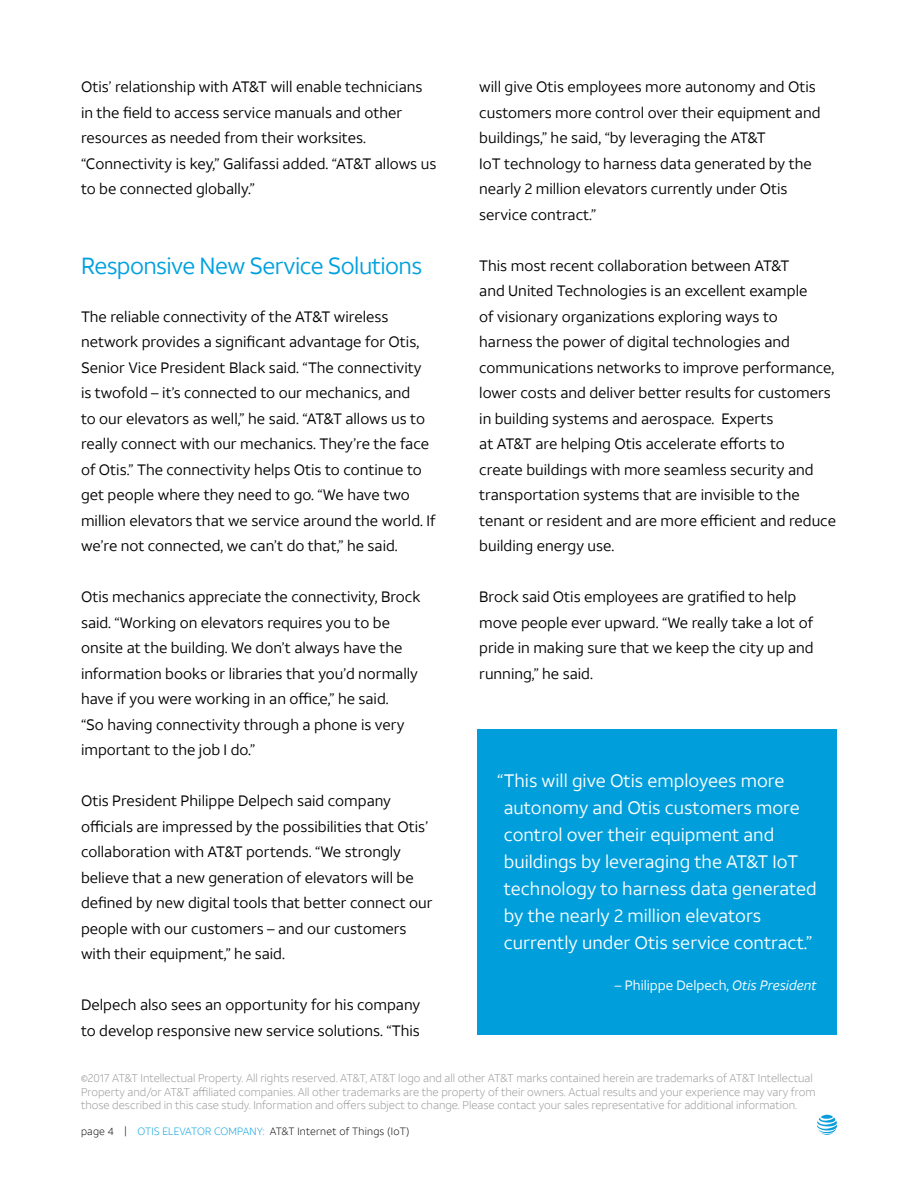
<style>
.page{position:relative;width:918px;height:1188px;background:#fff}
.page>*{position:absolute;margin:0;border:0;box-sizing:border-box;transform-origin:0 0}
.t1{font:23.25px "ATT Aleck Sans";letter-spacing:-.025em;color:#00a1df}
.t2{font:18px/27px "ATT Aleck Sans";color:#fff}
.t3{font:15px/25.5px "ATT Aleck Sans";color:#000}
.t4{font:13.5px "ATT Aleck Sans";color:#fff}
.t5{font:300 11.25px/13.5px "ATT Aleck Sans";color:#959595}
.t6{font:300 10.5px "ATT Aleck Sans";letter-spacing:.01em;color:#000}
.s1{font-style:italic}
.s2{color:#009fdb}
</style>
<div class="page">
<svg style="left:817px;top:1115px;width:20px;height:20px"></svg>
<div style="left:477px;top:729px;width:360px;height:306px;background:#009fdb"></div>
<p class="t3" style="left:81px;top:74px;width:357px">Otis’ relationship with AT&amp;T will enable technicians in the field to access service manuals and other resources as needed from their worksites. “Connectivity is key,” Galifassi added. “AT&amp;T allows us to be connected globally.”</p>
<h1 class="t1" style="left:81px;top:251px;width:343px">Responsive New Service Solutions</h1>
<p class="t3" style="left:81px;top:304px;width:356px">The reliable connectivity of the AT&amp;T wireless network provides a significant advantage for Otis, Senior Vice President Black said. “The connectivity is twofold – it’s connected to our mechanics, and<br>to our elevators as well,” he said. “AT&amp;T allows us to really connect with our mechanics. They’re the face of Otis.” The connectivity helps Otis to continue to get people where they need to go. “We have two million elevators that we service around the world. If we’re not connected, we can’t do that,” he said.</p>
<p class="t3" style="left:81px;top:584px;width:341px">Otis mechanics appreciate the connectivity, Brock said. “Working on elevators requires you to be onsite at the building. We don’t always have the information books or libraries that you’d normally have if you were working in an office,” he said.<br>“So having connectivity through a phone is very important to the job I do.”</p>
<p class="t3" style="left:81px;top:788px;width:353px">Otis President Philippe Delpech said company officials are impressed by the possibilities that Otis’ collaboration with AT&amp;T portends. “We strongly believe that a new generation of elevators will be defined by new digital tools that better connect our people with our customers – and our customers with their equipment,” he said.</p>
<p class="t3" style="left:81px;top:992px;width:341px">Delpech also sees an opportunity for his company to develop responsive new service solutions. “This</p>
<p class="t3" style="left:479px;top:74px;width:343px">will give Otis employees more autonomy and Otis customers more control over their equipment and buildings,” he said, “by leveraging the AT&amp;T<br>IoT technology to harness data generated by the nearly 2 million elevators currently under Otis service contract.”</p>
<p class="t3" style="left:479px;top:253px;width:358px">This most recent collaboration between AT&amp;T<br>and United Technologies is an excellent example<br>of visionary organizations exploring ways to<br>harness the power of digital technologies and communications networks to improve performance, lower costs and deliver better results for customers in building systems and aerospace. Experts<br>at AT&amp;T are helping Otis accelerate efforts to<br>create buildings with more seamless security and transportation systems that are invisible to the tenant or resident and are more efficient and reduce building energy use.</p>
<p class="t3" style="left:479px;top:584px;width:336px">Brock said Otis employees are gratified to help move people ever upward. “We really take a lot of pride in making sure that we keep the city up and running,” he said.</p>
<p class="t2" style="left:504px;top:767px;width:314px;text-indent:-7px">“This will give Otis employees more autonomy and Otis customers more control over their equipment and buildings by leveraging the AT&amp;T IoT technology to harness data generated by the nearly 2 million elevators currently under Otis service contract.”</p>
<p class="t4" style="left:615px;top:977px;width:203px">– Philippe Delpech, <span class="s1">Otis President</span></p>
<p class="t5" style="left:81px;top:1071px;width:736px">©2017 AT&amp;T Intellectual Property. All rights reserved. AT&amp;T, AT&amp;T logo and all other AT&amp;T marks contained herein are trademarks of AT&amp;T Intellectual<br>Property and/or AT&amp;T affiliated companies. All other trademarks are the property of their owners. Actual results and your experience may vary from those described in this case study. Information and offers subject to change. Please contact your sales representative for additional information.</p>
<p class="t6" style="left:81px;top:1125px;width:330px">page 4 | <span class="s2">OTIS ELEVATOR COMPANY:</span> AT&amp;T Internet of Things (IoT)</p>
</div>
